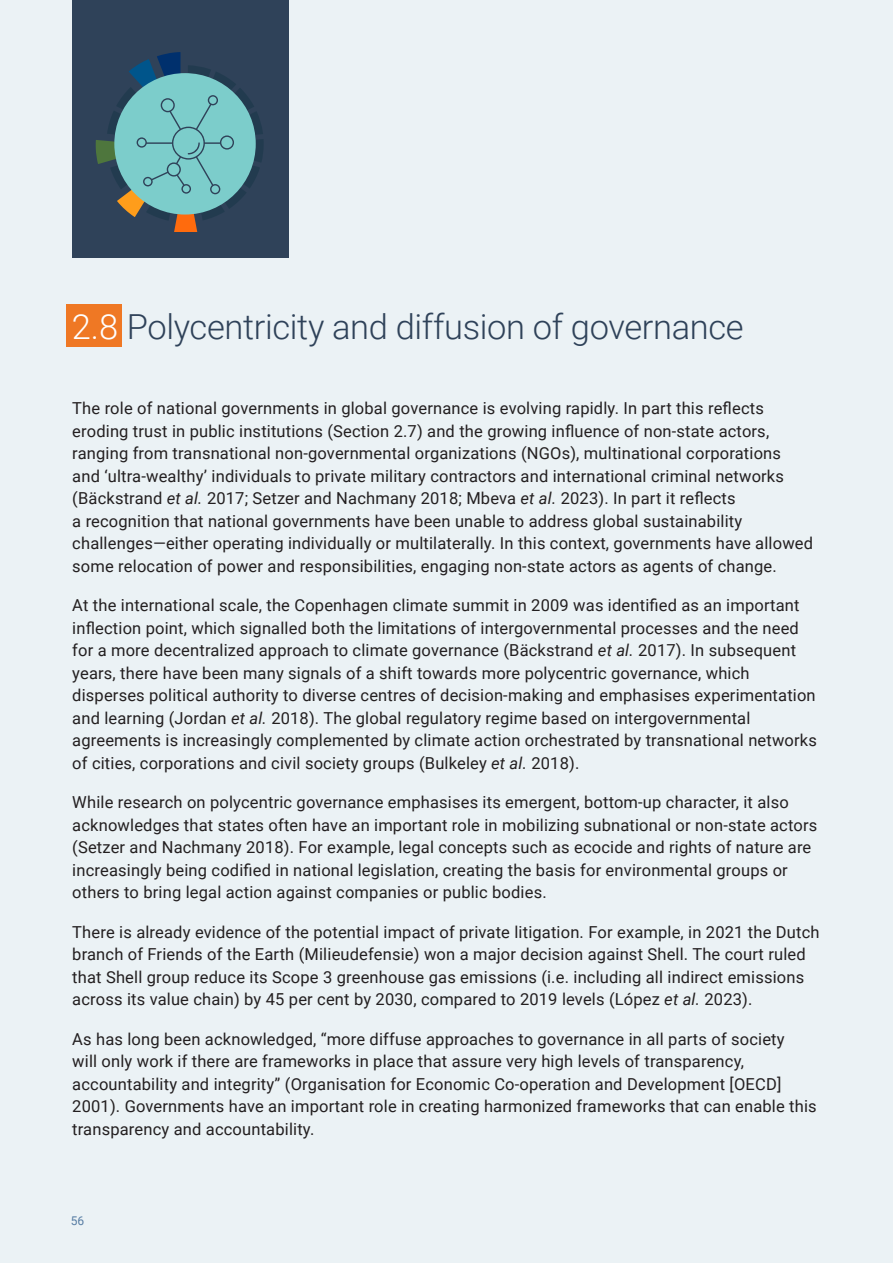
<style>
.page{position:relative;width:893px;height:1263px;background:#ebf2f5}
.page>*{position:absolute;margin:0;border:0;box-sizing:border-box;transform-origin:0 0}
.t1{font:300 34.5px "Roboto";letter-spacing:-.01em;color:#2f4259}
.t2{font:16.5px/22.5px "Roboto";letter-spacing:.01em;color:#231f20}
.t3{font:12px "Roboto";color:#567ca3}
.s1{color:#fff}
.s2{font-style:italic}
</style>
<div class="page">
<div style="left:72px;top:0;width:217px;height:257px;background:#2f4259"></div>
<svg style="left:96px;top:52px;width:167px;height:179px"></svg>
<div style="left:66px;top:304px;width:56px;height:43px;background:#ef7824"></div>
<p class="t1" style="left:72px;top:302px;width:673px"><span class="s1">2.8</span> Polycentricity and diffusion of governance</p>
<p class="t2" style="left:72px;top:396px;width:742px">The role of national governments in global governance is evolving rapidly. In part this reflects eroding trust in public institutions (Section 2.7) and the growing influence of non-state actors, ranging from transnational non-governmental organizations (NGOs), multinational corporations<br>and ‘ultra-wealthy’ individuals to private military contractors and international criminal networks (Bäckstrand <span class="s2">et al.</span> 2017; Setzer and Nachmany 2018; Mbeva <span class="s2">et al.</span> 2023). In part it reflects<br>a recognition that national governments have been unable to address global sustainability challenges—either operating individually or multilaterally. In this context, governments have allowed some relocation of power and responsibilities, engaging non-state actors as agents of change.</p>
<p class="t2" style="left:72px;top:593px;width:746px">At the international scale, the Copenhagen climate summit in 2009 was identified as an important inflection point, which signalled both the limitations of intergovernmental processes and the need for a more decentralized approach to climate governance (Bäckstrand <span class="s2">et al.</span> 2017). In subsequent years, there have been many signals of a shift towards more polycentric governance, which disperses political authority to diverse centres of decision-making and emphasises experimentation and learning (Jordan <span class="s2">et al.</span> 2018). The global regulatory regime based on intergovernmental agreements is increasingly complemented by climate action orchestrated by transnational networks of cities, corporations and civil society groups (Bulkeley <span class="s2">et al.</span> 2018).</p>
<p class="t2" style="left:72px;top:790px;width:746px">While research on polycentric governance emphasises its emergent, bottom-up character, it also acknowledges that states often have an important role in mobilizing subnational or non-state actors (Setzer and Nachmany 2018). For example, legal concepts such as ecocide and rights of nature are increasingly being codified in national legislation, creating the basis for environmental groups or others to bring legal action against companies or public bodies.</p>
<p class="t2" style="left:72px;top:920px;width:749px">There is already evidence of the potential impact of private litigation. For example, in 2021 the Dutch branch of Friends of the Earth (Milieudefensie) won a major decision against Shell. The court ruled that Shell group reduce its Scope 3 greenhouse gas emissions (i.e. including all indirect emissions across its value chain) by 45 per cent by 2030, compared to 2019 levels (López <span class="s2">et al.</span> 2023).</p>
<p class="t2" style="left:72px;top:1027px;width:746px">As has long been acknowledged, “more diffuse approaches to governance in all parts of society<br>will only work if there are frameworks in place that assure very high levels of transparency, accountability and integrity” (Organisation for Economic Co-operation and Development [OECD] 2001). Governments have an important role in creating harmonized frameworks that can enable this transparency and accountability.</p>
<p class="t3" style="left:71px;top:1212px;width:15px">56</p>
</div>
